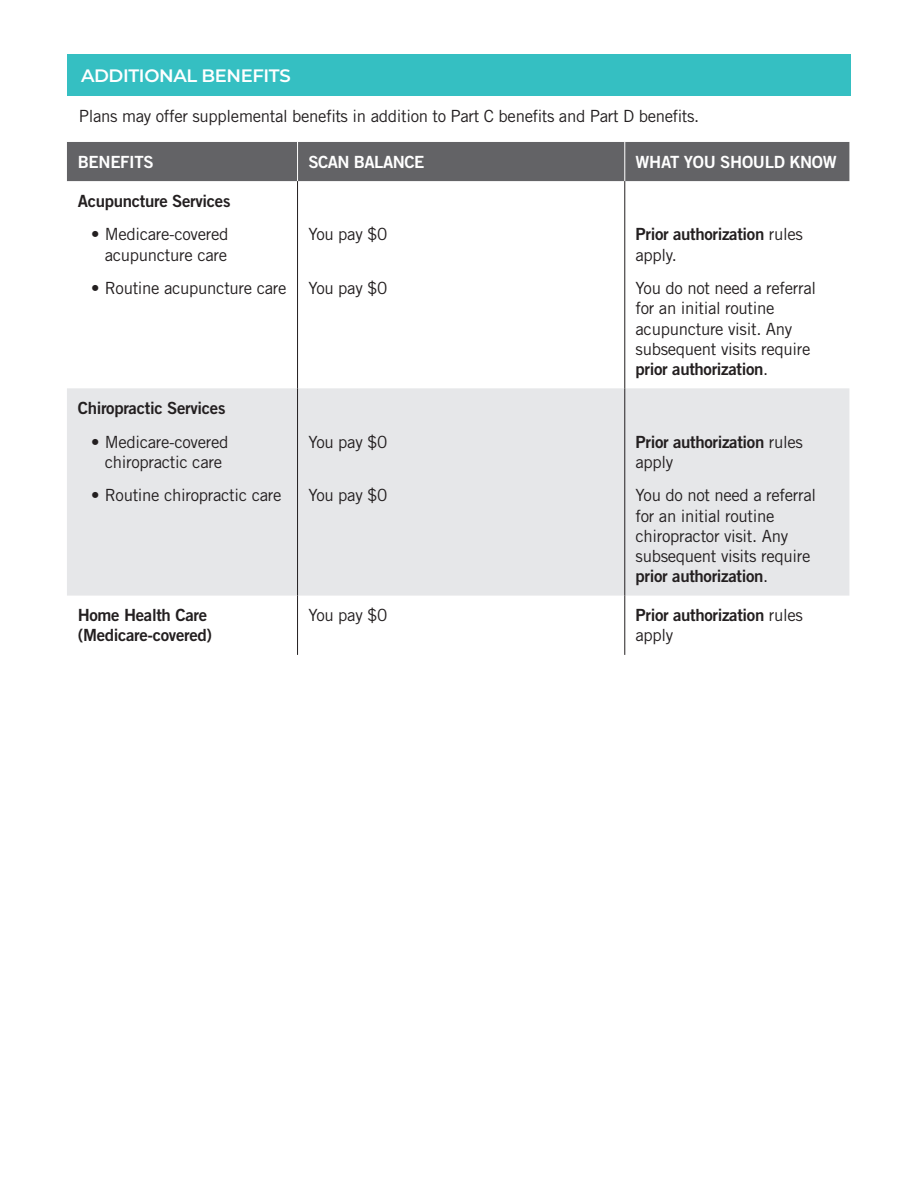
<style>
.page{position:relative;width:918px;height:1188px;background:#fff}
.page>*{position:absolute;margin:0;border:0;box-sizing:border-box;transform-origin:0 0}
.Bar_Page_Header{font:600 18px "Montserrat";letter-spacing:-.02em;color:#fff}
.BODY{font:16.8px/20.1px "Trade Gothic LT Std";letter-spacing:-.02em;color:#231f20}
.BODY-2{font:16.8px/20.1px "Trade Gothic LT Std Bd 2";letter-spacing:-.02em;color:#231f20}
.t1{font:16.8px "Trade Gothic LT Std Bd 2";letter-spacing:-.02em;color:#fff}
.TABLE_BULLETS{font:16.8px "Trade Gothic LT Std Bd 2";letter-spacing:-.02em;color:#231f20}
.s1{font-family:"Trade Gothic LT Std"}
.s2{font-family:"Trade Gothic LT Std Bd 2"}
</style>
<div class="page">
<div style="left:67px;top:142px;width:782px;height:39px;background:#636366"></div>
<div style="left:67px;top:388px;width:782px;height:208px;background:#e6e7e9"></div>
<hr style="left:297px;top:142px;width:1px;height:39px;background:#fff">
<hr style="left:624px;top:142px;width:1px;height:39px;background:#fff">
<hr style="left:297px;top:181px;width:1px;height:207px;background:#231f20">
<hr style="left:624px;top:181px;width:1px;height:207px;background:#231f20">
<hr style="left:297px;top:388px;width:1px;height:208px;background:#231f20">
<hr style="left:624px;top:388px;width:1px;height:208px;background:#231f20">
<hr style="left:297px;top:596px;width:1px;height:59px;background:#231f20">
<hr style="left:624px;top:596px;width:1px;height:59px;background:#231f20">
<div style="left:68px;top:54px;width:783px;height:41px;background:#35bfc2"></div>
<p class="Bar_Page_Header" style="left:81px;top:63px;width:211px">ADDITIONAL BENEFITS</p>
<p class="BODY" style="left:79px;top:106px;width:622px">Plans may offer supplemental benefits in addition to Part C benefits and Part D benefits.</p>
<p class="t1" style="left:78px;top:151px;width:78px">BENEFITS</p>
<p class="t1" style="left:308px;top:151px;width:118px">SCAN BALANCE</p>
<p class="t1" style="left:636px;top:151px;width:203px">WHAT YOU SHOULD KNOW</p>
<p class="BODY-2" style="left:78px;top:190px;width:154px">Acupuncture Services</p>
<p class="BODY" style="left:91px;top:224px;width:139px;text-align:right">• Medicare-covered acupuncture care</p>
<p class="BODY" style="left:91px;top:278px;width:197px">• Routine acupuncture care</p>
<p class="BODY" style="left:308px;top:224px;width:81px">You pay $0</p>
<p class="BODY" style="left:308px;top:278px;width:81px">You pay $0</p>
<p class="BODY-2" style="left:636px;top:224px;width:169px">Prior authorization <span class="s1">rules apply.</span></p>
<p class="BODY" style="left:636px;top:278px;width:182px">You do not need a referral for an initial routine acupuncture visit. Any subsequent visits require <span class="s2">prior authorization</span>.</p>
<p class="TABLE_BULLETS" style="left:78px;top:398px;width:149px">Chiropractic Services</p>
<p class="BODY" style="left:91px;top:431px;width:139px;text-align:center">• Medicare-covered chiropractic care</p>
<p class="BODY" style="left:91px;top:485px;width:192px">• Routine chiropractic care</p>
<p class="BODY" style="left:308px;top:431px;width:81px">You pay $0</p>
<p class="BODY" style="left:308px;top:485px;width:81px">You pay $0</p>
<p class="BODY-2" style="left:636px;top:431px;width:169px">Prior authorization <span class="s1">rules apply</span></p>
<p class="BODY" style="left:636px;top:485px;width:182px">You do not need a referral for an initial routine chiropractor visit. Any subsequent visits require <span class="s2">prior authorization</span>.</p>
<p class="BODY-2" style="left:78px;top:605px;width:136px">Home Health Care (Medicare-covered)</p>
<p class="BODY" style="left:308px;top:605px;width:81px">You pay $0</p>
<p class="BODY-2" style="left:636px;top:605px;width:169px">Prior authorization <span class="s1">rules apply</span></p>
</div>
